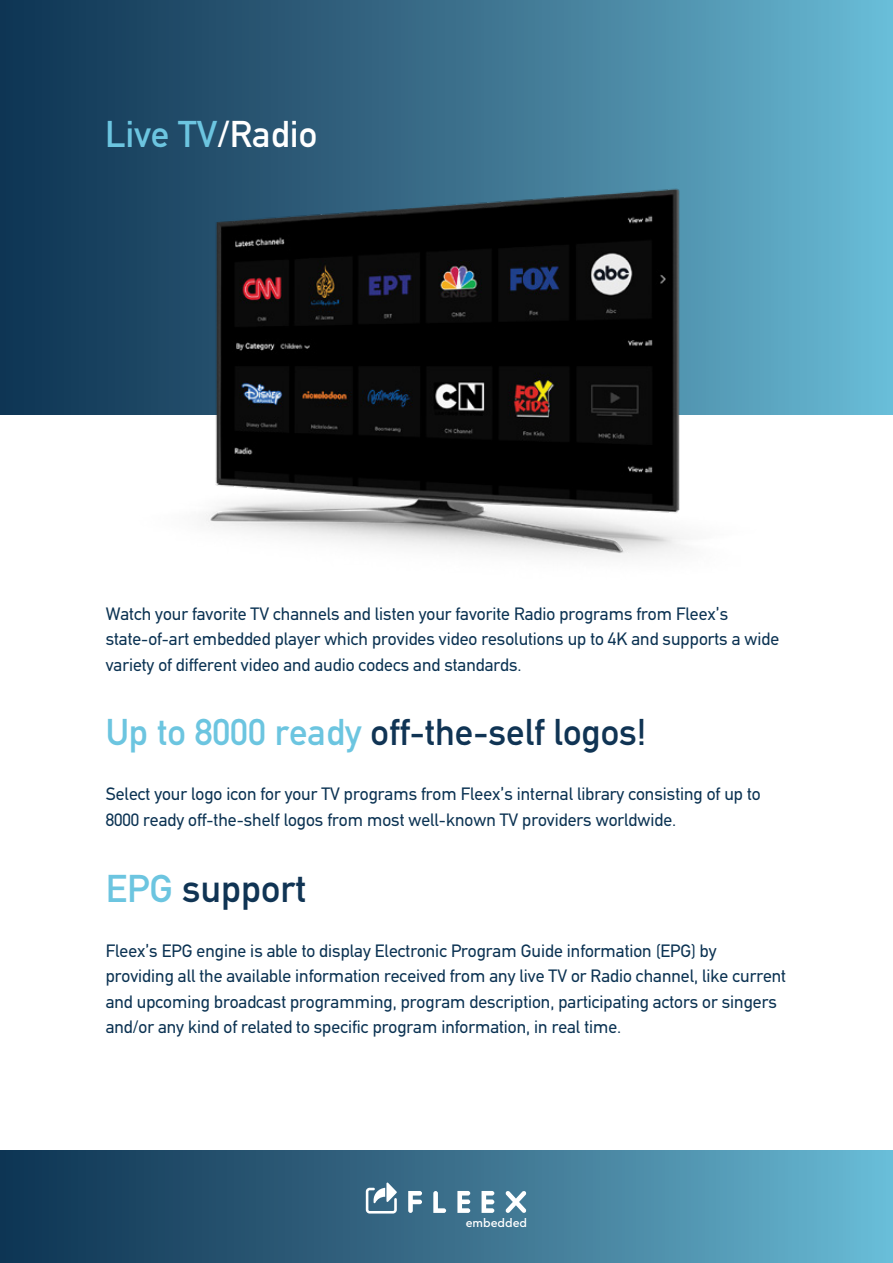
<style>
.page{position:relative;width:893px;height:1263px;background:#fff}
.page>*{position:absolute;margin:0;border:0;box-sizing:border-box;transform-origin:0 0}
.t1{font:500 39px "PF Din Text";color:#103454}
.t2{font:500 37.5px "PF Din Text";color:#103454}
.t3{font:500 37.5px "PF Din Text";color:#6cc5e0}
.t4{font:18px/25.5px "PF Din Text";color:#0c3353}
.t5{font:500 12px "Cera GR";color:#fff}
.s1{color:#fff}
.s2{color:#6cc5e0}
</style>
<div class="page">
<div style="left:0;top:0;width:893px;height:414px;background:linear-gradient(to right,#0e2f4d,#68b6d1)"></div>
<img style="left:101px;top:36px;width:659px;height:522px">
<div style="left:0;top:1151px;width:893px;height:112px;background:linear-gradient(to right,#0d2f4d,#68b6d1)"></div>
<svg style="left:366px;top:1182px;width:31px;height:31px"></svg>
<svg style="left:408px;top:1191px;width:14px;height:22px"></svg>
<svg style="left:433px;top:1191px;width:13px;height:22px"></svg>
<svg style="left:505px;top:1191px;width:21px;height:22px"></svg>
<svg style="left:482px;top:1191px;width:12px;height:22px"></svg>
<svg style="left:457px;top:1191px;width:13px;height:22px"></svg>
<h2 class="t3" style="left:105px;top:112px;width:214px">Live TV<span class="s1">/Radio</span></h2>
<p class="t4" style="left:106px;top:601px;width:675px">Watch your favorite TV channels and listen your favorite Radio programs from Fleex’s state-of-art embedded player which provides video resolutions up to 4K and supports a wide variety of different video and audio codecs and standards.</p>
<h2 class="t2" style="left:106px;top:711px;width:542px"><span class="s2">Up to 8000 ready</span> off-the-self logos!</h2>
<p class="t4" style="left:106px;top:781px;width:656px">Select your logo icon for your TV programs from Fleex’s internal library consisting of up to<br>8000 ready off-the-shelf logos from most well-known TV providers worldwide.</p>
<h1 class="t1" style="left:106px;top:866px;width:202px"><span class="s2">EPG</span> support</h1>
<p class="t4" style="left:106px;top:938px;width:682px">Fleex’s EPG engine is able to display Electronic Program Guide information (EPG) by providing all the available information received from any live TV or Radio channel, like current and upcoming broadcast programming, program description, participating actors or singers and/or any kind of related to specific program information, in real time.</p>
<p class="t5" style="left:466px;top:1216px;width:63px">embedded</p>
</div>
